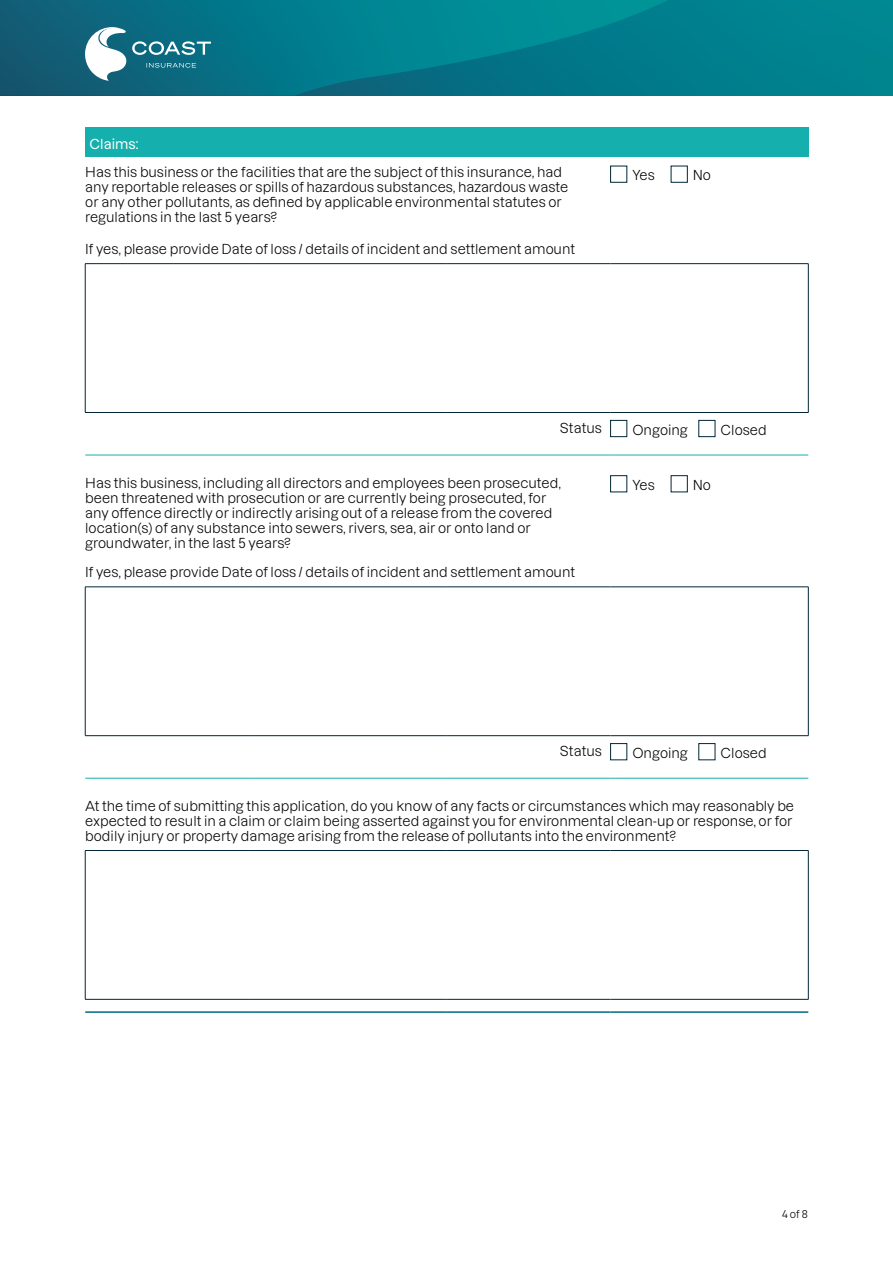
<style>
.page{position:relative;width:893px;height:1263px;background:#fff}
.page>*{position:absolute;margin:0;border:0;box-sizing:border-box;transform-origin:0 0}
.t1{font:13.5px/15px "Dazzed";color:#000}
.t2{font:500 13.5px "Dazzed";color:#fff}
.t3{font:10.5px "Dazzed";color:#000}
</style>
<div class="page">
<div style="left:0;top:0;width:893px;height:96px;background:#00828f"></div>
<svg style="left:0;top:0;width:667px;height:96px"></svg>
<svg style="left:85px;top:27px;width:126px;height:54px;background:#4a8fa0"></svg>
<div style="left:85px;top:128px;width:723px;height:29px;background:#15b0ad"></div>
<hr style="left:85px;top:1011px;width:164px;height:2px;background:#006a86">
<hr style="left:249px;top:1011px;width:198px;height:2px;background:#006a86">
<hr style="left:447px;top:1011px;width:163px;height:2px;background:#006a86">
<hr style="left:610px;top:1011px;width:198px;height:2px;background:#006a86">
<hr style="left:85px;top:455px;width:164px;height:1px;background:#15b0ad">
<hr style="left:249px;top:455px;width:198px;height:1px;background:#15b0ad">
<hr style="left:447px;top:455px;width:163px;height:1px;background:#15b0ad">
<hr style="left:610px;top:455px;width:198px;height:1px;background:#15b0ad">
<hr style="left:85px;top:778px;width:164px;height:1px;background:#15b0ad">
<hr style="left:249px;top:778px;width:198px;height:1px;background:#15b0ad">
<hr style="left:447px;top:778px;width:163px;height:1px;background:#15b0ad">
<hr style="left:610px;top:778px;width:198px;height:1px;background:#15b0ad">
<hr style="left:85px;top:263px;width:164px;height:1px;background:#002636">
<hr style="left:85px;top:264px;width:1px;height:148px;background:#002636">
<hr style="left:249px;top:263px;width:198px;height:1px;background:#002636">
<hr style="left:447px;top:263px;width:163px;height:1px;background:#002636">
<hr style="left:610px;top:263px;width:198px;height:1px;background:#002636">
<hr style="left:808px;top:264px;width:1px;height:148px;background:#002636">
<hr style="left:85px;top:412px;width:164px;height:1px;background:#002636">
<hr style="left:249px;top:412px;width:198px;height:1px;background:#002636">
<hr style="left:447px;top:412px;width:163px;height:1px;background:#002636">
<hr style="left:610px;top:412px;width:198px;height:1px;background:#002636">
<hr style="left:85px;top:587px;width:164px;height:1px;background:#002636">
<hr style="left:85px;top:587px;width:1px;height:148px;background:#002636">
<hr style="left:249px;top:587px;width:198px;height:1px;background:#002636">
<hr style="left:447px;top:587px;width:163px;height:1px;background:#002636">
<hr style="left:610px;top:587px;width:198px;height:1px;background:#002636">
<hr style="left:808px;top:587px;width:1px;height:148px;background:#002636">
<hr style="left:85px;top:735px;width:164px;height:1px;background:#002636">
<hr style="left:249px;top:735px;width:198px;height:1px;background:#002636">
<hr style="left:447px;top:735px;width:163px;height:1px;background:#002636">
<hr style="left:610px;top:735px;width:198px;height:1px;background:#002636">
<hr style="left:85px;top:850px;width:164px;height:1px;background:#002636">
<hr style="left:85px;top:851px;width:1px;height:148px;background:#002636">
<hr style="left:249px;top:850px;width:198px;height:1px;background:#002636">
<hr style="left:447px;top:850px;width:163px;height:1px;background:#002636">
<hr style="left:610px;top:850px;width:198px;height:1px;background:#002636">
<hr style="left:808px;top:851px;width:1px;height:148px;background:#002636">
<hr style="left:85px;top:999px;width:164px;height:1px;background:#002636">
<hr style="left:249px;top:999px;width:198px;height:1px;background:#002636">
<hr style="left:447px;top:999px;width:163px;height:1px;background:#002636">
<hr style="left:610px;top:999px;width:198px;height:1px;background:#002636">
<div style="left:610px;top:166px;width:17px;height:16px;background:#fff;border:1px solid #002636"></div>
<div style="left:610px;top:420px;width:17px;height:17px;background:#fff;border:1px solid #002636"></div>
<div style="left:699px;top:420px;width:16px;height:17px;background:#fff;border:1px solid #002636"></div>
<div style="left:610px;top:475px;width:17px;height:17px;background:#fff;border:1px solid #002636"></div>
<div style="left:610px;top:743px;width:17px;height:17px;background:#fff;border:1px solid #002636"></div>
<div style="left:699px;top:743px;width:16px;height:17px;background:#fff;border:1px solid #002636"></div>
<p class="t2" style="left:89px;top:133px;width:50px">Claims:</p>
<p class="t1" style="left:85px;top:163px;width:484px">Has this business or the facilities that are the subject of this insurance, had any reportable releases or spills of hazardous substances, hazardous waste or any other pollutants, as defined by applicable environmental statutes or regulations in the last 5 years?</p>
<p class="t1" style="left:632px;top:166px;width:24px">Yes</p>
<p class="t1" style="left:693px;top:166px;width:20px">No</p>
<p class="t1" style="left:85px;top:240px;width:491px">If yes, please provide Date of loss / details of incident and settlement amount</p>
<p class="t1" style="left:560px;top:419px;width:43px">Status</p>
<p class="t1" style="left:632px;top:420px;width:57px">Ongoing</p>
<p class="t1" style="left:721px;top:420px;width:48px">Closed</p>
<p class="t1" style="left:85px;top:474px;width:477px">Has this business, including all directors and employees been prosecuted, been threatened with prosecution or are currently being prosecuted, for any offence directly or indirectly arising out of a release from the covered location(s) of any substance into sewers, rivers, sea, air or onto land or groundwater, in the last 5 years?</p>
<p class="t1" style="left:632px;top:476px;width:24px">Yes</p>
<p class="t1" style="left:693px;top:476px;width:20px">No</p>
<p class="t1" style="left:85px;top:563px;width:491px">If yes, please provide Date of loss / details of incident and settlement amount</p>
<p class="t1" style="left:560px;top:742px;width:43px">Status</p>
<p class="t1" style="left:632px;top:744px;width:57px">Ongoing</p>
<p class="t1" style="left:721px;top:744px;width:48px">Closed</p>
<p class="t1" style="left:85px;top:797px;width:710px;text-align:justify">At the time of submitting this application, do you know of any facts or circumstances which may reasonably be expected to result in a claim or claim being asserted against you for environmental clean-up or response, or for bodily injury or property damage arising from the release of pollutants into the environment?</p>
<p class="t3" style="left:782px;top:1206px;width:27px">4 of 8</p>
</div>
